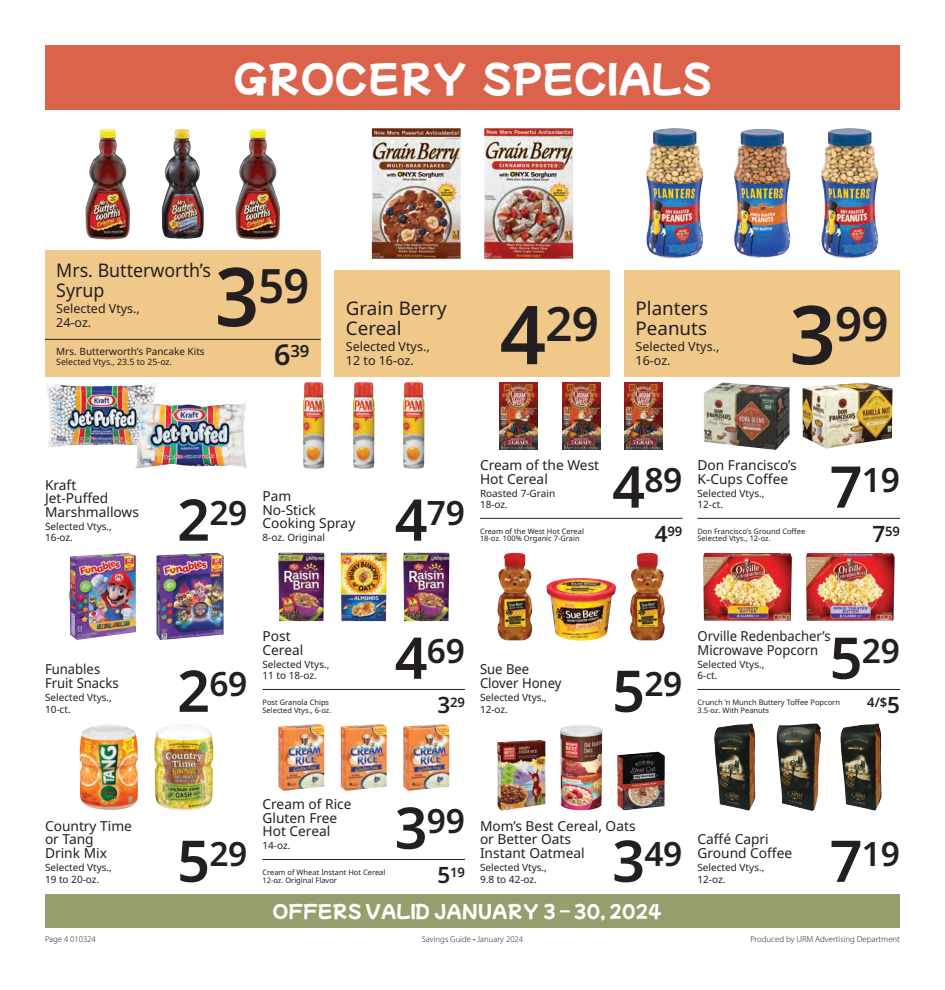
<style>
.page{position:relative;width:945px;height:990px;background:#fff}
.page>*{position:absolute;margin:0;border:0;box-sizing:border-box;transform-origin:0 0}
.t1{font:600 47.38px "Noto Sans";color:#231f20}
.t2{font:600 47.38px "Noto Sans";color:#231f20;scale:.95 1}
.t3{font:37.5px "Mochiy Pop One";color:#fff}
.t4{font:600 33.5px "Noto Sans";letter-spacing:-.01em;color:#231f20}
.t5{font:18.75px/20px "Noto Sans";color:#231f20}
.t6{font:18.75px/20px "Noto Sans";color:#231f20;scale:.95 1}
.t7{font:17.5px "Mochiy Pop One";color:#fff}
.t8{font:600 16.75px "Noto Sans";color:#231f20}
.t9{font:13.75px/13.8px "Noto Sans";color:#231f20}
.t10{font:13.75px/13.8px "Noto Sans";color:#231f20;scale:.95 1}
.t11{font:600 13.12px "Noto Sans";letter-spacing:-.01em;color:#231f20}
.t12{font:12.5px/13.8px "Noto Sans";color:#231f20}
.t13{font:10px/11.2px "Noto Sans";color:#231f20}
.t14{font:300 8.75px "Myriad Pro";color:#231f20}
.t15{font:8.75px "Noto Sans";color:#231f20}
.t16{font:7.5px/7.5px "Noto Sans";color:#231f20}
.s1{font-size:81.25px}
.s2{font-size:28.75px}
.s3{font-size:57.5px}
.s4{font-size:22.5px}
</style>
<div class="page">
<div style="left:335px;top:271px;width:275px;height:106px;background:#efc88a"></div>
<div style="left:624px;top:271px;width:276px;height:106px;background:#efc88a"></div>
<div style="left:45px;top:250px;width:276px;height:127px;background:#efc88a"></div>
<div style="left:45px;top:894px;width:855px;height:33px;background:#959f6d"></div>
<img style="left:341px;top:553px;width:45px;height:68px">
<img style="left:46px;top:383px;width:111px;height:64px">
<img style="left:134px;top:400px;width:113px;height:69px">
<img style="left:69px;top:553px;width:67px;height:87px">
<img style="left:157px;top:553px;width:67px;height:87px">
<img style="left:80px;top:724px;width:58px;height:86px">
<img style="left:154px;top:724px;width:59px;height:87px">
<img style="left:704px;top:382px;width:86px;height:68px">
<img style="left:803px;top:382px;width:90px;height:66px">
<img style="left:703px;top:553px;width:89px;height:68px">
<img style="left:806px;top:553px;width:89px;height:68px">
<img style="left:777px;top:724px;width:44px;height:87px">
<img style="left:714px;top:724px;width:41px;height:87px">
<img style="left:841px;top:724px;width:41px;height:87px">
<img style="left:303px;top:382px;width:21px;height:87px">
<img style="left:403px;top:382px;width:21px;height:87px">
<img style="left:353px;top:382px;width:21px;height:87px">
<img style="left:278px;top:553px;width:45px;height:68px">
<img style="left:403px;top:553px;width:45px;height:68px">
<img style="left:341px;top:724px;width:46px;height:67px">
<img style="left:278px;top:724px;width:46px;height:67px">
<img style="left:403px;top:724px;width:46px;height:67px">
<img style="left:562px;top:382px;width:38px;height:68px">
<img style="left:625px;top:382px;width:38px;height:68px">
<img style="left:500px;top:382px;width:38px;height:68px">
<img style="left:546px;top:578px;width:70px;height:63px">
<img style="left:498px;top:553px;width:34px;height:87px">
<img style="left:630px;top:553px;width:35px;height:87px">
<img style="left:560px;top:725px;width:42px;height:85px">
<img style="left:497px;top:740px;width:48px;height:71px">
<img style="left:617px;top:752px;width:48px;height:58px">
<img style="left:734px;top:129px;width:57px;height:129px">
<img style="left:646px;top:128px;width:57px;height:131px">
<img style="left:821px;top:128px;width:57px;height:131px">
<img style="left:372px;top:128px;width:89px;height:131px">
<img style="left:484px;top:128px;width:89px;height:131px">
<img style="left:162px;top:129px;width:42px;height:110px">
<img style="left:86px;top:129px;width:44px;height:110px">
<img style="left:236px;top:129px;width:44px;height:110px">
<hr style="left:45px;top:339px;width:276px;height:1px;background:#231f20">
<hr style="left:262px;top:859px;width:203px;height:1px;background:#231f20">
<hr style="left:480px;top:518px;width:202px;height:1px;background:#231f20">
<hr style="left:698px;top:518px;width:202px;height:1px;background:#231f20">
<hr style="left:698px;top:689px;width:202px;height:1px;background:#231f20">
<hr style="left:262px;top:689px;width:203px;height:1px;background:#231f20">
<div style="left:45px;top:45px;width:855px;height:64px;background:#db634b"></div>
<h2 class="t3" style="left:233px;top:50px;width:480px">GROCERY SPECIALS</h2>
<h3 class="t6" style="left:56px;top:261px;width:164px">Mrs. Butterworth’s<br>Syrup</h3>
<p class="t12" style="left:56px;top:302px;width:85px">Selected Vtys.,<br>24-oz.</p>
<h1 class="t2" style="left:215px;top:259px;width:101px"><span class="s1">3</span>59</h1>
<p class="t13" style="left:56px;top:346px;width:150px">Mrs. Butterworth’s Pancake Kits</p>
<p class="t15" style="left:56px;top:356px;width:117px">Selected Vtys., 23.5 to 25-oz.</p>
<h3 class="t8" style="left:274px;top:342px;width:37px"><span class="s2">6</span>39</h3>
<h3 class="t5" style="left:346px;top:299px;width:102px">Grain Berry<br>Cereal</h3>
<p class="t12" style="left:346px;top:340px;width:85px">Selected Vtys.,<br>12 to 16-oz.</p>
<h1 class="t1" style="left:500px;top:297px;width:101px"><span class="s1">4</span>29</h1>
<h3 class="t5" style="left:636px;top:299px;width:74px">Planters<br>Peanuts</h3>
<p class="t12" style="left:636px;top:340px;width:85px">Selected Vtys.,<br>16-oz.</p>
<h1 class="t1" style="left:789px;top:297px;width:101px"><span class="s1">3</span>99</h1>
<h3 class="t9" style="left:45px;top:478px;width:96px">Kraft<br>Jet-Puffed<br>Marshmallows</h3>
<p class="t13" style="left:45px;top:521px;width:69px">Selected Vtys.,<br>16-oz.</p>
<h3 class="t10" style="left:45px;top:663px;width:79px">Funables<br>Fruit Snacks</h3>
<p class="t13" style="left:45px;top:692px;width:69px">Selected Vtys.,<br>10-ct.</p>
<h3 class="t9" style="left:45px;top:819px;width:89px">Country Time or Tang<br>Drink Mix</h3>
<p class="t13" style="left:45px;top:862px;width:69px">Selected Vtys.,<br>19 to 20-oz.</p>
<h3 class="t4" style="left:177px;top:494px;width:72px"><span class="s3">2</span>29</h3>
<h3 class="t9" style="left:262px;top:489px;width:94px">Pam<br>No-Stick<br>Cooking Spray</h3>
<p class="t13" style="left:262px;top:532px;width:64px">8-oz. Original</p>
<h3 class="t4" style="left:395px;top:494px;width:72px"><span class="s3">4</span>79</h3>
<h3 class="t9" style="left:480px;top:459px;width:121px">Cream of the West<br>Hot Cereal</h3>
<p class="t13" style="left:480px;top:488px;width:77px">Roasted 7-Grain<br>18-oz.</p>
<h3 class="t4" style="left:612px;top:461px;width:72px"><span class="s3">4</span>89</h3>
<p class="t16" style="left:480px;top:528px;width:106px">Cream of the West Hot Cereal<br>18-oz. 100% Organic 7-Grain</p>
<h3 class="t11" style="left:655px;top:524px;width:29px"><span class="s4">4</span>99</h3>
<h3 class="t9" style="left:698px;top:459px;width:101px">Don Francisco’s<br>K-Cups Coffee</h3>
<p class="t13" style="left:698px;top:488px;width:69px">Selected Vtys.,<br>12-ct.</p>
<h3 class="t4" style="left:830px;top:461px;width:72px"><span class="s3">7</span>19</h3>
<p class="t16" style="left:698px;top:528px;width:109px">Don Francisco’s Ground Coffee<br>Selected Vtys., 12-oz.</p>
<h3 class="t11" style="left:872px;top:524px;width:29px"><span class="s4">7</span>59</h3>
<h3 class="t4" style="left:177px;top:665px;width:72px"><span class="s3">2</span>69</h3>
<h3 class="t9" style="left:262px;top:630px;width:42px">Post<br>Cereal</h3>
<p class="t13" style="left:262px;top:659px;width:69px">Selected Vtys.,<br>11 to 18-oz.</p>
<h3 class="t4" style="left:395px;top:632px;width:72px"><span class="s3">4</span>69</h3>
<p class="t16" style="left:262px;top:699px;width:70px">Post Granola Chips<br>Selected Vtys., 6-oz.</p>
<h3 class="t11" style="left:437px;top:695px;width:29px"><span class="s4">3</span>29</h3>
<h3 class="t10" style="left:480px;top:663px;width:87px">Sue Bee<br>Clover Honey</h3>
<p class="t13" style="left:480px;top:692px;width:69px">Selected Vtys.,<br>12-oz.</p>
<h3 class="t4" style="left:612px;top:665px;width:72px"><span class="s3">5</span>29</h3>
<h3 class="t10" style="left:698px;top:630px;width:142px">Orville Redenbacher’s<br>Microwave Popcorn</h3>
<p class="t13" style="left:698px;top:659px;width:69px">Selected Vtys.,<br>6-ct.</p>
<h3 class="t4" style="left:830px;top:632px;width:72px"><span class="s3">5</span>29</h3>
<p class="t16" style="left:698px;top:699px;width:144px">Crunch ’n Munch Buttery Toffee Popcorn<br>3.5-oz. With Peanuts</p>
<h3 class="t11" style="left:867px;top:695px;width:34px">4/$<span class="s4">5</span></h3>
<h3 class="t4" style="left:177px;top:835px;width:72px"><span class="s3">5</span>29</h3>
<h3 class="t9" style="left:262px;top:797px;width:91px">Cream of Rice<br>Gluten Free<br>Hot Cereal</h3>
<p class="t13" style="left:262px;top:840px;width:29px">14-oz.</p>
<h3 class="t4" style="left:395px;top:802px;width:72px"><span class="s3">3</span>99</h3>
<p class="t16" style="left:262px;top:869px;width:124px">Cream of Wheat Instant Hot Cereal<br>12-oz. Original Flavor</p>
<h3 class="t11" style="left:437px;top:865px;width:29px"><span class="s4">5</span>19</h3>
<h3 class="t9" style="left:480px;top:819px;width:157px">Mom’s Best Cereal, Oats or Better Oats<br>Instant Oatmeal</h3>
<p class="t13" style="left:480px;top:862px;width:69px">Selected Vtys.,<br>9.8 to 42-oz.</p>
<h3 class="t4" style="left:612px;top:835px;width:72px"><span class="s3">3</span>49</h3>
<h3 class="t7" style="left:272px;top:898px;width:391px">OFFERS VALID JANUARY 3 – 30, 2024</h3>
<h3 class="t9" style="left:698px;top:833px;width:96px">Caffé Capri<br>Ground Coffee</h3>
<p class="t13" style="left:698px;top:862px;width:69px">Selected Vtys.,<br>12-oz.</p>
<h3 class="t4" style="left:830px;top:835px;width:72px"><span class="s3">7</span>19</h3>
<p class="t14" style="left:45px;top:934px;width:52px">Page 4 010324</p>
<p class="t14" style="left:422px;top:934px;width:103px">Savings Guide • January 2024</p>
<p class="t14" style="left:750px;top:934px;width:151px">Produced by URM Advertising Department</p>
</div>
